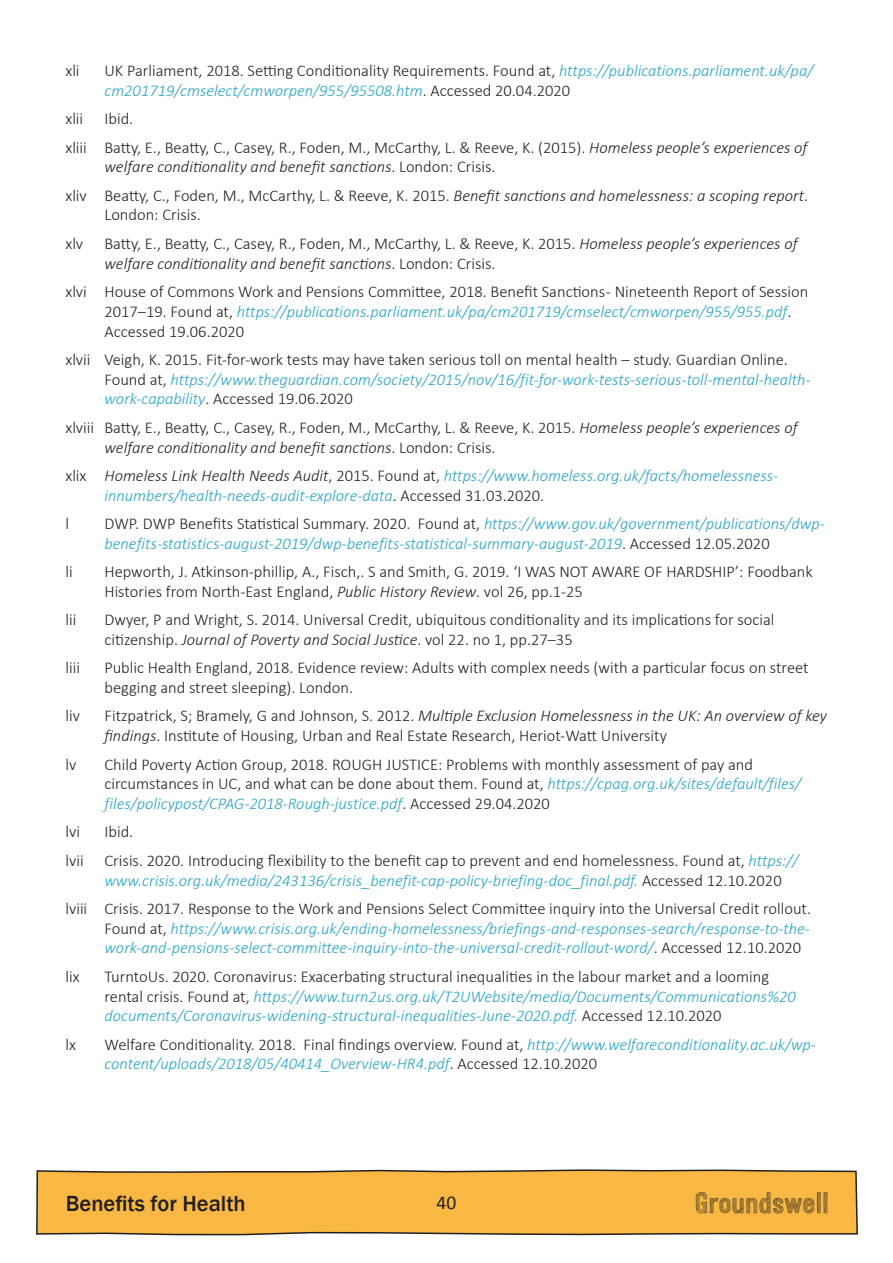
<style>
.page{position:relative;width:893px;height:1263px;background:#fff}
.page>*{position:absolute;margin:0;border:0;box-sizing:border-box;transform-origin:0 0}
.t1{font:500 22.5px "Franklin Gothic";color:#231f20}
.t2{font:19.5px "Calibri";color:#231f20}
.Footnote{font:300 16.5px/19.8px "Calibri";color:#231f20}
.Footnote-2{font:italic 300 16.5px/19.8px "Calibri";color:#25a4c6}
.s1{font-style:italic;color:#25a4c6}
.s2{font-style:italic}
.s3{font-style:normal;color:#231f20}
.s4{color:#231f20}
</style>
<div class="page">
<svg style="left:36px;top:1169px;width:822px;height:67px;background:#eeb34a"></svg>
<svg style="left:696px;top:1192px;width:131px;height:21px;background:#c9963b"></svg>
<p class="Footnote" style="left:65px;top:61px;width:16px">xli</p>
<p class="Footnote" style="left:104px;top:61px;width:710px">UK Parliament, 2018. Setting Conditionality Requirements. Found at, <span class="s1">https://publications.parliament.uk/pa/ cm201719/cmselect/cmworpen/955/95508.htm</span>. Accessed 20.04.2020</p>
<p class="Footnote" style="left:65px;top:109px;width:19px">xlii</p>
<p class="Footnote" style="left:104px;top:109px;width:30px">Ibid.</p>
<p class="Footnote" style="left:104px;top:137px;width:704px;text-indent:-39px">xliii Batty, E., Beatty, C., Casey, R., Foden, M., McCarthy, L. &amp; Reeve, K. (2015). <span class="s2">Homeless people’s experiences of welfare conditionality and benefit sanctions</span>. London: Crisis.</p>
<p class="Footnote" style="left:104px;top:185px;width:705px;text-indent:-39px">xliv Beatty, C., Foden, M., McCarthy, L. &amp; Reeve, K. 2015. <span class="s2">Benefit sanctions and homelessness: a scoping report</span>.<br>London: Crisis.</p>
<p class="Footnote" style="left:65px;top:233px;width:19px">xlv</p>
<p class="Footnote" style="left:104px;top:233px;width:695px">Batty, E., Beatty, C., Casey, R., Foden, M., McCarthy, L. &amp; Reeve, K. 2015. <span class="s2">Homeless people’s experiences of welfare conditionality and benefit sanctions</span>. London: Crisis.</p>
<p class="Footnote" style="left:104px;top:281px;width:705px;text-indent:-39px">xlvi House of Commons Work and Pensions Committee, 2018. Benefit Sanctions - Nineteenth Report of Session<br>2017–19. Found at, <span class="s1">https://publications.parliament.uk/pa/cm201719/cmselect/cmworpen/955/955.pdf</span>.<br>Accessed 19.06.2020</p>
<p class="Footnote" style="left:104px;top:349px;width:708px;text-indent:-39px">xlvii Veigh, K. 2015. Fit-for-work tests may have taken serious toll on mental health – study. Guardian Online.<br>Found at, <span class="s1">https://www.theguardian.com/society/2015/nov/16/fit-for-work-tests-serious-toll-mental-health&shy;work-capability</span>. Accessed 19.06.2020</p>
<p class="Footnote" style="left:104px;top:417px;width:695px;text-indent:-39px">xlviii Batty, E., Beatty, C., Casey, R., Foden, M., McCarthy, L. &amp; Reeve, K. 2015. <span class="s2">Homeless people’s experiences of welfare conditionality and benefit sanctions</span>. London: Crisis.</p>
<p class="Footnote-2" style="left:104px;top:465px;width:675px;text-indent:-39px"><span class="s3">xlix</span> <span class="s4">Homeless Link Health Needs Audit</span><span class="s3">, 2015. Found at,</span> https://www.homeless.org.uk/facts/homelessness&shy;innumbers/health-needs-audit-explore-data<span class="s3">. Accessed 31.03.2020.</span></p>
<p class="Footnote" style="left:65px;top:513px;width:5px">l</p>
<p class="Footnote-2" style="left:104px;top:513px;width:722px"><span class="s3">DWP. DWP Benefits Statistical Summary. 2020. Found at,</span> https://www.gov.uk/government/publications/dwp&shy;benefits-statistics-august-2019/dwp-benefits-statistical-summary-august-2019<span class="s3">. Accessed 12.05.2020</span></p>
<p class="Footnote" style="left:65px;top:561px;width:9px">li</p>
<p class="Footnote" style="left:104px;top:561px;width:710px">Hepworth, J. Atkinson-phillip, A., Fisch,. S and Smith, G. 2019. ‘I WAS NOT AWARE OF HARDSHIP’: Foodbank<br>Histories from North-East England, <span class="s2">Public History Review</span>. vol 26, pp.1-25</p>
<p class="Footnote" style="left:65px;top:610px;width:12px">lii</p>
<p class="Footnote" style="left:104px;top:610px;width:671px">Dwyer, P and Wright, S. 2014. Universal Credit, ubiquitous conditionality and its implications for social citizenship. <span class="s2">Journal of Poverty and Social Justice</span>. vol 22. no 1, pp.27–35</p>
<p class="Footnote" style="left:65px;top:658px;width:16px">liii</p>
<p class="Footnote" style="left:104px;top:658px;width:706px">Public Health England, 2018. Evidence review: Adults with complex needs (with a particular focus on street begging and street sleeping). London.</p>
<p class="Footnote" style="left:65px;top:706px;width:16px">liv</p>
<p class="Footnote" style="left:104px;top:706px;width:724px">Fitzpatrick, S; Bramely, G and Johnson, S. 2012. <span class="s2">Multiple Exclusion Homelessness in the UK: An overview of key findings</span>. Institute of Housing, Urban and Real Estate Research, Heriot-Watt University</p>
<p class="Footnote" style="left:65px;top:754px;width:12px">lv</p>
<p class="Footnote" style="left:104px;top:754px;width:698px">Child Poverty Action Group, 2018. ROUGH JUSTICE: Problems with monthly assessment of pay and circumstances in UC, and what can be done about them. Found at, <span class="s1">https://cpag.org.uk/sites/default/files/ files/policypost/CPAG-2018-Rough-justice.pdf</span>. Accessed 29.04.2020</p>
<p class="Footnote" style="left:65px;top:822px;width:16px">lvi</p>
<p class="Footnote" style="left:104px;top:822px;width:30px">Ibid.</p>
<p class="Footnote" style="left:65px;top:850px;width:20px">lvii</p>
<p class="Footnote" style="left:104px;top:850px;width:695px">Crisis. 2020. Introducing flexibility to the benefit cap to prevent and end homelessness. Found at, <span class="s1">https:// www.crisis.org.uk/media/243136/crisis_benefit-cap-policy-briefing-doc_final.pdf.</span> Accessed 12.10.2020</p>
<p class="Footnote-2" style="left:104px;top:898px;width:708px;text-align:justify;text-indent:-39px"><span class="s3">lviii Crisis. 2017. Response to the Work and Pensions Select Committee inquiry into the Universal Credit rollout.<br>Found at,</span> https://www.crisis.org.uk/ending-homelessness/briefings-and-responses-search/response-to-the&shy;work-and-pensions-select-committee-inquiry-into-the-universal-credit-rollout-word/<span class="s3">. Accessed 12.10.2020</span></p>
<p class="Footnote" style="left:65px;top:966px;width:16px">lix</p>
<p class="Footnote-2" style="left:104px;top:966px;width:693px"><span class="s3">TurntoUs. 2020. Coronavirus: Exacerbating structural inequalities in the labour market and a looming rental crisis. Found at,</span> https://www.turn2us.org.uk/T2UWebsite/media/Documents/Communications%20 documents/Coronavirus-widening-structural-inequalities-June-2020.pdf. <span class="s3">Accessed 12.10.2020</span></p>
<p class="Footnote" style="left:65px;top:1034px;width:12px">lx</p>
<p class="Footnote-2" style="left:104px;top:1034px;width:713px"><span class="s3">Welfare Conditionality. 2018. Final findings overview. Found at,</span> http://www.welfareconditionality.ac.uk/wp&shy;content/uploads/2018/05/40414_Overview-HR4.pdf<span class="s3">. Accessed 12.10.2020</span></p>
<h1 class="t1" style="left:66px;top:1190px;width:181px">Benefits for Health</h1>
<p class="t2" style="left:437px;top:1190px;width:21px">40</p>
</div>
